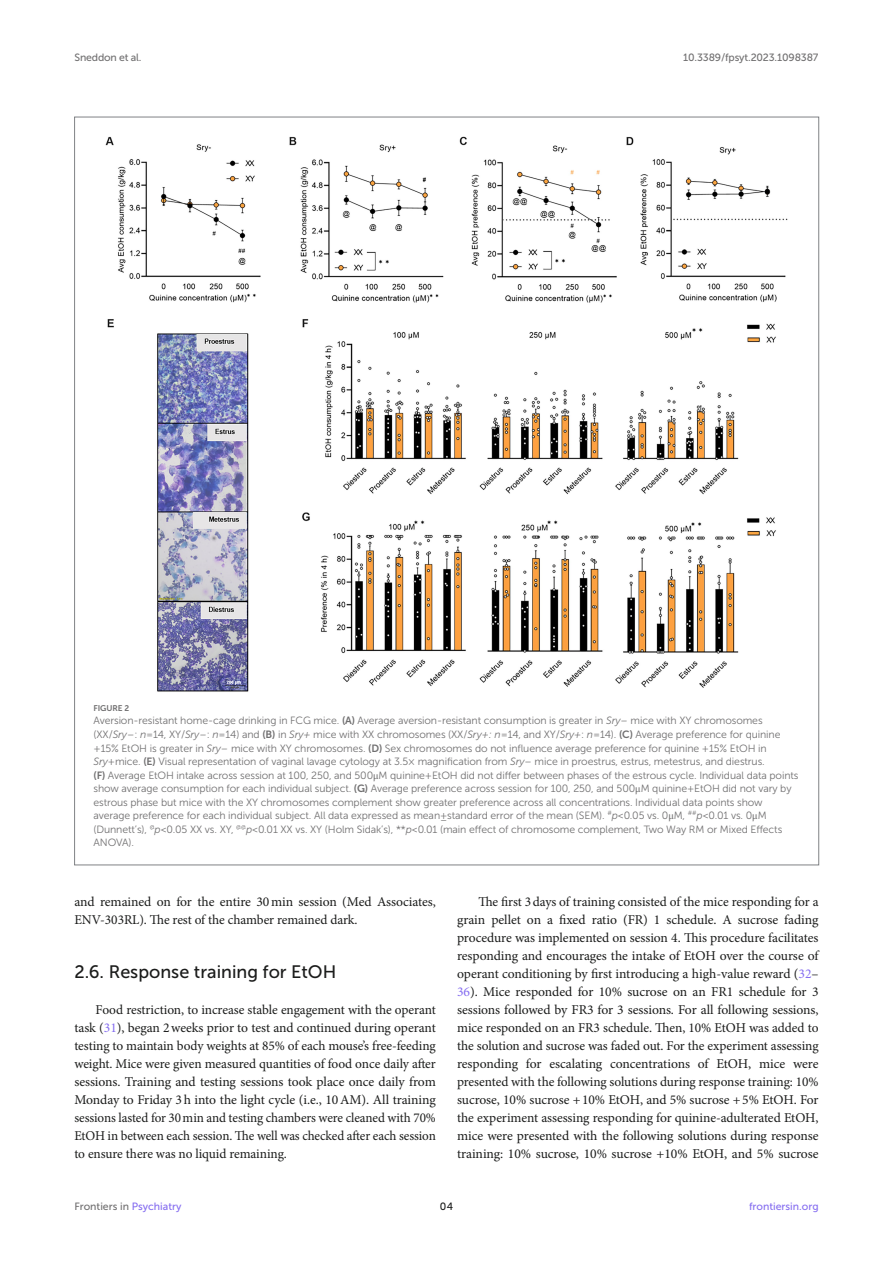
<style>
.page{position:relative;width:893px;height:1263px;background:#fff}
.page>*{position:absolute;margin:0;border:0;box-sizing:border-box;transform-origin:0 0}
.HEAD_2{font:18px "Museo Sans 500";color:#1b1c1b}
.TEXT{font:13.5px/18px "Minion Pro";letter-spacing:-.005em;color:#1b1c1b;text-align:justify}
.TEXT_FLUSH{font:13.5px/18px "Minion Pro";letter-spacing:-.005em;color:#1b1c1b}
.FIG_LEG{font:10.5px/13.5px "Museo Sans 300";letter-spacing:-.01em;color:#706f70}
.t1{font:10.5px "Museo Sans 500";letter-spacing:-.015em;color:#706f70}
.t2{font:10.5px "Museo Sans 500";color:#856df0}
.t3{font:10.5px "Museo Sans 500";color:#1b1c1b}
.FIG_HD{font:8.25px "Museo Sans 700";letter-spacing:-.01em;color:#706f70}
.s1{font-family:"Museo Sans 700"}
.s2{font-style:italic}
.s3{font-family:"STIX General"}
.s4{color:#856df0}
</style>
<div class="page">
<img style="left:105px;top:136px;width:683px;height:556px">
<p class="t1" style="left:74px;top:51px;width:69px">Sneddon et al.</p>
<p class="t1" style="left:683px;top:51px;width:137px">10.3389/fpsyt.2023.1098387</p>
<p class="FIG_HD" style="left:94px;top:703px;width:37px">FIGURE 2</p>
<p class="FIG_LEG" style="left:94px;top:714px;width:706px">Aversion-resistant home-cage drinking in FCG mice. <span class="s1">(A)</span> Average aversion-resistant consumption is greater in <span class="s2">Sry–</span> mice with XY chromosomes (XX/<span class="s2">Sry–</span>: <span class="s2">n</span> = 14, XY/<span class="s2">Sry–</span>: <span class="s2">n</span> = 14) and <span class="s1">(B)</span> in <span class="s2">Sry +</span> mice with XX chromosomes (XX/<span class="s2">Sry +: n</span> = 14, and XY/<span class="s2">Sry +</span>: <span class="s2">n</span> = 14). <span class="s1">(C)</span> Average preference for quinine<br>+ 15% EtOH is greater in <span class="s2">Sry–</span> mice with XY chromosomes. <span class="s1">(D)</span> Sex chromosomes do not influence average preference for quinine + 15% EtOH in<br><span class="s2">Sry</span> + mice. <span class="s1">(E)</span> Visual representation of vaginal lavage cytology at 3.5 × magnification from <span class="s2">Sry–</span> mice in proestrus, estrus, metestrus, and diestrus.<br><span class="s1">(F)</span> Average EtOH intake across session at 100, 250, and 500 <span class="s3">μ</span>M quinine + EtOH did not differ between phases of the estrous cycle. Individual data points show average consumption for each individual subject. <span class="s1">(G)</span> Average preference across session for 100, 250, and 500 <span class="s3">μ</span>M quinine + EtOH did not vary by estrous phase but mice with the XY chromosomes complement show greater preference across all concentrations. Individual data points show average preference for each individual subject. All data expressed as mean ± standard error of the mean (SEM). <sup>#</sup><span class="s2">p</span> &lt; 0.05 vs. 0 <span class="s3">μ</span>M, <sup>##</sup><span class="s2">p</span> &lt; 0.01 vs. 0 <span class="s3">μ</span>M (Dunnett’s), <sup>@</sup><span class="s2">p</span> &lt; 0.05 XX vs. XY, <sup>@@</sup><span class="s2">p</span> &lt; 0.01 XX vs. XY (Holm Sidak’s), **<span class="s2">p</span> &lt; 0.01 (main effect of chromosome complement, Two Way RM or Mixed Effects ANOVA).</p>
<p class="TEXT_FLUSH" style="left:74px;top:893px;width:363px">and remained on for the entire 30min session (Med Associates,<br>ENV-303RL). The rest of the chamber remained dark.</p>
<p class="HEAD_2" style="left:74px;top:962px;width:263px">2.6. Response training for EtOH</p>
<p class="TEXT_FLUSH" style="left:74px;top:1001px;width:363px;text-align:justify;text-indent:21px">Food restriction, to increase stable engagement with the operant task (<span class="s4">31</span>), began 2weeks prior to test and continued during operant testing to maintain body weights at 85% of each mouse’s free-feeding weight. Mice were given measured quantities of food once daily after sessions. Training and testing sessions took place once daily from Monday to Friday 3h into the light cycle (i.e., 10AM). All training sessions lasted for 30min and testing chambers were cleaned with 70% EtOH in between each session. The well was checked after each session to ensure there was no liquid remaining.</p>
<p class="TEXT" style="left:457px;top:893px;width:363px;text-indent:21px">The first 3days of training consisted of the mice responding for a grain pellet on a fixed ratio (FR) 1 schedule. A sucrose fading procedure was implemented on session 4. This procedure facilitates responding and encourages the intake of EtOH over the course of operant conditioning by first introducing a high-value reward (<span class="s4">32</span>– <span class="s4">36</span>). Mice responded for 10% sucrose on an FR1 schedule for 3 sessions followed by FR3 for 3 sessions. For all following sessions, mice responded on an FR3 schedule. Then, 10% EtOH was added to the solution and sucrose was faded out. For the experiment assessing responding for escalating concentrations of EtOH, mice were presented with the following solutions during response training: 10% sucrose, 10% sucrose +10% EtOH, and 5% sucrose +5% EtOH. For the experiment assessing responding for quinine-adulterated EtOH, mice were presented with the following solutions during response training: 10% sucrose, 10% sucrose +10% EtOH, and 5% sucrose</p>
<p class="t1" style="left:74px;top:1200px;width:109px">Frontiers in <span class="s4">Psychiatry</span></p>
<p class="t3" style="left:440px;top:1200px;width:15px">04</p>
<p class="t2" style="left:749px;top:1200px;width:71px">frontiersin.org</p>
</div>
